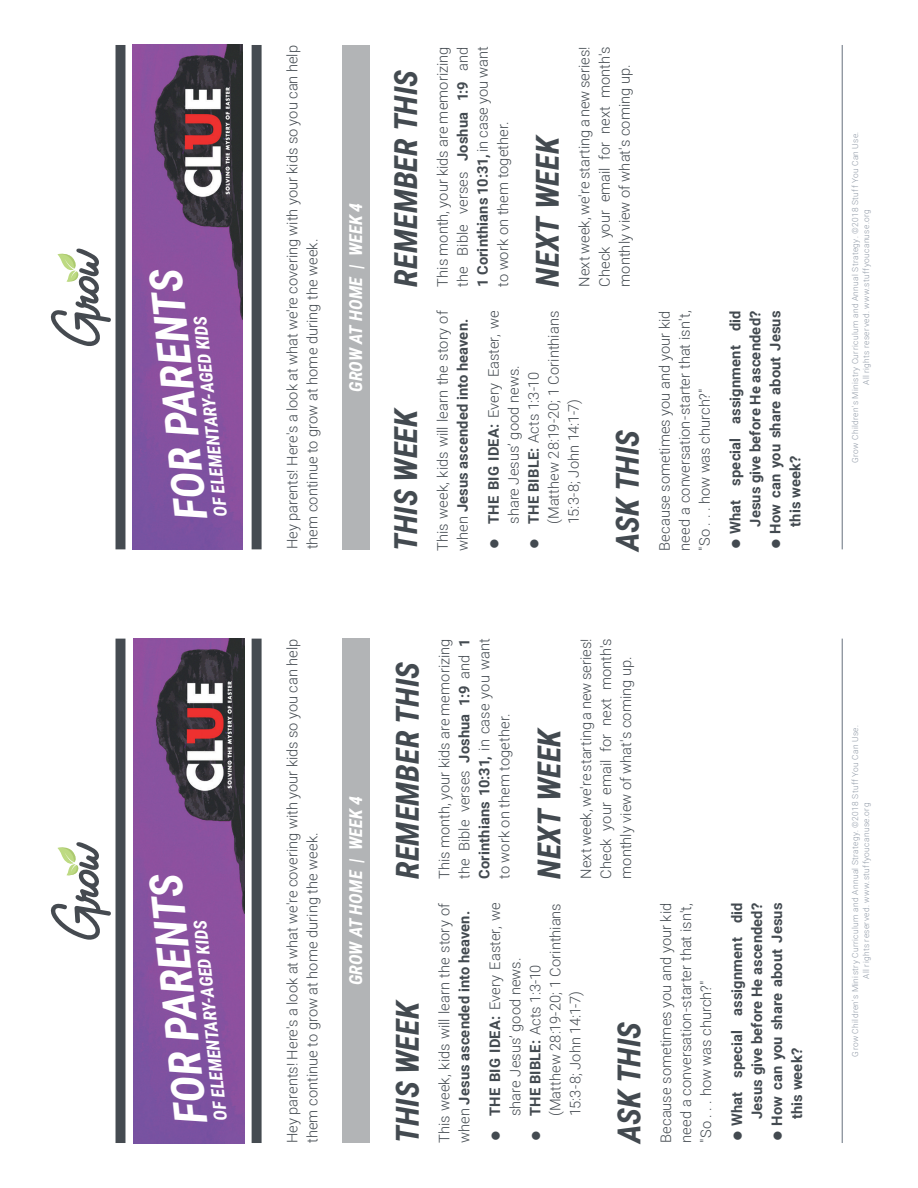
<style>
.page{position:relative;width:918px;height:1188px;background:#fff}
.page>*{position:absolute;margin:0;border:0;box-sizing:border-box;transform-origin:0 0}
.t1{font:italic 700 45.45px "Roboto Condensed";color:#fff}
.t2{font:italic 700 32.1px "Roboto Condensed";color:#434a50}
.t3{font:italic 700 18px "Roboto Condensed";color:#fff}
.t4{font:300 14.7px/20px "Roboto";color:#434a50}
.t5{font:700 14.7px/20px "Roboto";letter-spacing:.01em;color:#434a50;text-align:center}
.t6{font:300 14.7px/20px "Roboto";color:#454b51}
.t7{font:300 8.4px "Roboto";letter-spacing:.045em;color:#9099a6}
.s1{font-weight:700}
.s2{font-weight:700;color:#434a50}
</style>
<div class="page">
<img style="left:134px;top:639px;width:110px;height:504px">
<hr style="left:842px;top:639px;width:1px;height:504px;background:#8d959e">
<svg style="left:51px;top:842px;width:60px;height:98px"></svg>
<div style="left:252px;top:639px;width:10px;height:504px;background:#454b51"></div>
<div style="left:116px;top:639px;width:9px;height:504px;background:#454b51"></div>
<div style="left:343px;top:639px;width:27px;height:504px;background:#b2b4b6"></div>
<img style="left:132px;top:45px;width:111px;height:504px">
<hr style="left:842px;top:45px;width:1px;height:504px;background:#8d959e">
<svg style="left:51px;top:248px;width:60px;height:98px"></svg>
<div style="left:252px;top:45px;width:10px;height:504px;background:#454b51"></div>
<div style="left:116px;top:45px;width:9px;height:504px;background:#454b51"></div>
<div style="left:343px;top:45px;width:27px;height:504px;background:#b2b4b6"></div>
<p class="t1" style="left:160px;top:523px;width:253px;rotate:-96deg">FOR PARENTS</p>
<p class="t3" style="left:208px;top:517px;width:203px;rotate:-96deg">OF ELEMENTARY-AGED KIDS</p>
<p class="t1" style="left:160px;top:1127px;width:253px;rotate:-96deg">FOR PARENTS</p>
<p class="t3" style="left:208px;top:1122px;width:203px;rotate:-96deg">OF ELEMENTARY-AGED KIDS</p>
<p class="t4" style="left:282px;top:549px;width:506px;rotate:-90deg">Hey parents! Here's a look at what we're covering with your kids so you can help them continue to grow at home during the week.</p>
<p class="t3" style="left:343px;top:392px;width:191px;rotate:-90deg">GROW AT HOME | WEEK 4</p>
<p class="t2" style="left:383px;top:287px;width:218px;rotate:-90deg">REMEMBER THIS</p>
<p class="t2" style="left:383px;top:551px;width:145px;rotate:-90deg">THIS WEEK</p>
<p class="t4" style="left:432px;top:287px;width:242px;text-align:justify;rotate:-90deg">This month, your kids are memorizing the Bible verses <span class="s1">Joshua 1:9</span> and <span class="s1">1 Corinthians 10:31,</span> in case you want to work on them together.</p>
<p class="t2" style="left:525px;top:287px;width:153px;rotate:-90deg">NEXT WEEK</p>
<p class="t4" style="left:574px;top:287px;width:242px;text-align:justify;rotate:-90deg">Next week, we're starting a new series!<br>Check your email for next month's monthly view of what's coming up.</p>
<p class="t4" style="left:432px;top:551px;width:242px;rotate:-90deg">This week, kids will learn the story of when <span class="s1">Jesus ascended into heaven.</span></p>
<p class="t4" style="left:483px;top:524px;width:215px;rotate:-90deg"><span class="s1">THE BIG IDEA:</span> Every Easter, we share Jesus’ good news.</p>
<p class="t6" style="left:523px;top:524px;width:214px;rotate:-90deg"><span class="s2">THE BIBLE:</span> Acts 1:3-10 (Matthew 28:19-20; 1 Corinthians<br>15:3-8; John 14:1-7)</p>
<p class="t2" style="left:605px;top:551px;width:123px;rotate:-90deg">ASK THIS</p>
<p class="t4" style="left:654px;top:551px;width:242px;text-align:justify;rotate:-90deg">Because sometimes you and your kid need a conversation-starter that isn't, "So . . . how was church?"</p>
<p class="t5" style="left:725px;top:534px;width:225px;rotate:-90deg">What special assignment did<br>Jesus give before He ascended?</p>
<p class="t5" style="left:765px;top:527px;width:218px;text-align:left;text-indent:-7px;rotate:-90deg">How can you share about Jesus this week?</p>
<p class="t4" style="left:282px;top:1143px;width:506px;rotate:-90deg">Hey parents! Here's a look at what we're covering with your kids so you can help them continue to grow at home during the week.</p>
<p class="t3" style="left:343px;top:985px;width:191px;rotate:-90deg">GROW AT HOME | WEEK 4</p>
<p class="t2" style="left:385px;top:879px;width:218px;rotate:-90deg">REMEMBER THIS</p>
<p class="t2" style="left:385px;top:1143px;width:145px;rotate:-90deg">THIS WEEK</p>
<p class="t4" style="left:434px;top:879px;width:242px;text-align:justify;rotate:-90deg">This month, your kids are memorizing the Bible verses <span class="s1">Joshua 1:9</span> and <span class="s1">1<br>Corinthians 10:31,</span> in case you want to work on them together.</p>
<p class="t2" style="left:526px;top:879px;width:153px;rotate:-90deg">NEXT WEEK</p>
<p class="t4" style="left:575px;top:879px;width:242px;text-align:justify;rotate:-90deg">Next week, we're starting a new series!<br>Check your email for next month's monthly view of what's coming up.</p>
<p class="t4" style="left:434px;top:1143px;width:242px;rotate:-90deg">This week, kids will learn the story of when <span class="s1">Jesus ascended into heaven.</span></p>
<p class="t4" style="left:485px;top:1116px;width:215px;rotate:-90deg"><span class="s1">THE BIG IDEA:</span> Every Easter, we share Jesus’ good news.</p>
<p class="t6" style="left:525px;top:1116px;width:214px;rotate:-90deg"><span class="s2">THE BIBLE:</span> Acts 1:3-10 (Matthew 28:19-20; 1 Corinthians<br>15:3-8; John 14:1-7)</p>
<p class="t2" style="left:607px;top:1143px;width:123px;rotate:-90deg">ASK THIS</p>
<p class="t4" style="left:656px;top:1143px;width:242px;text-align:justify;rotate:-90deg">Because sometimes you and your kid need a conversation-starter that isn't, "So . . . how was church?"</p>
<p class="t5" style="left:726px;top:1126px;width:225px;rotate:-90deg">What special assignment did<br>Jesus give before He ascended?</p>
<p class="t5" style="left:766px;top:1119px;width:218px;text-align:left;text-indent:-7px;rotate:-90deg">How can you share about Jesus this week?</p>
<p class="t7" style="left:849px;top:463px;width:333px;rotate:-90deg">Grow Children's Ministry Curriculum and Annual Strategy. ©2018 Stuff You Can Use.</p>
<p class="t7" style="left:860px;top:385px;width:177px;rotate:-90deg">All rights reserved. www.stuffyoucanuse.org</p>
<p class="t7" style="left:849px;top:1057px;width:333px;rotate:-90deg">Grow Children's Ministry Curriculum and Annual Strategy. ©2018 Stuff You Can Use.</p>
<p class="t7" style="left:860px;top:979px;width:177px;rotate:-90deg">All rights reserved. www.stuffyoucanuse.org</p>
</div>
